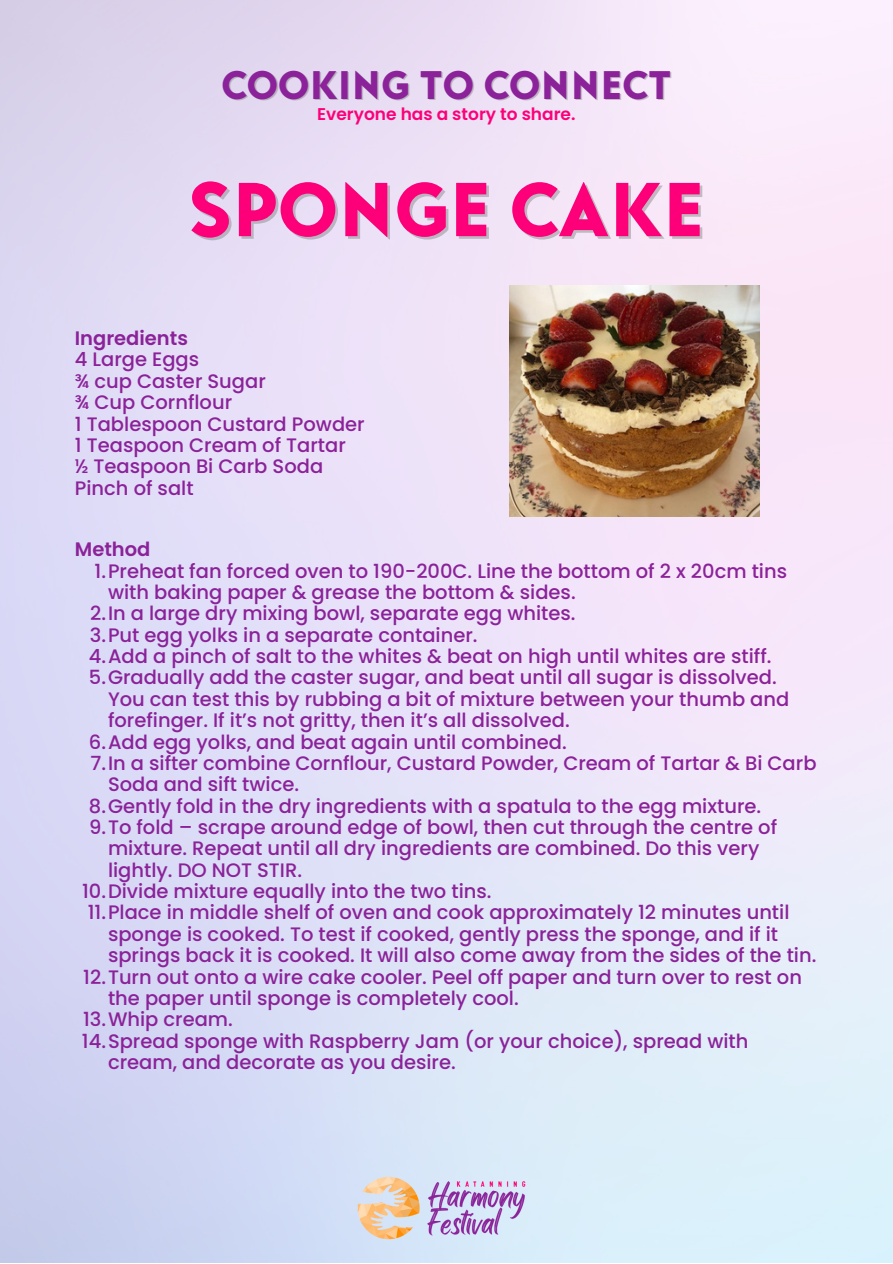
<style>
.page{position:relative;width:893px;height:1264px;background:#fff}
.page>*{position:absolute;margin:0;border:0;box-sizing:border-box;transform-origin:0 0}
.t1{font:75px "Baro";color:#fd0079}
.t2{font:39.3px "Baro";color:#8b2299}
.t3{font:500 19.5px/21.3px "Poppins";color:#8b2299}
.t4{font:600 19.5px "Poppins";color:#8b2299}
.t5{font:600 16.95px "Poppins";color:#fd0079}
</style>
<div class="page">
<img style="left:0;top:0;width:892px;height:1262px">
<img style="left:510px;top:285px;width:249px;height:232px">
<img style="left:354px;top:1173px;width:184px;height:67px">
<h2 class="t2" style="left:221px;top:61px;width:451px">COOKING TO CONNECT</h2>
<p class="t5" style="left:317px;top:102px;width:260px">Everyone has a story to share.</p>
<h1 class="t1" style="left:188px;top:165px;width:517px">SPONGE CAKE</h1>
<p class="t4" style="left:75px;top:324px;width:115px">Ingredients</p>
<p class="t3" style="left:75px;top:349px;width:291px">4 Large Eggs<br>¾ cup Caster Sugar<br>¾ Cup Cornflour<br>1 Tablespoon Custard Powder<br>1 Teaspoon Cream of Tartar<br>½ Teaspoon Bi Carb Soda<br>Pinch of salt</p>
<p class="t4" style="left:75px;top:535px;width:77px">Method</p>
<p class="t3" style="left:95px;top:560px;width:694px">1.Preheat fan forced oven to 190-200C. Line the bottom of 2 x 20cm tins</p>
<p class="t3" style="left:108px;top:581px;width:469px">with baking paper &amp; grease the bottom &amp; sides.</p>
<p class="t3" style="left:90px;top:603px;width:487px">2.In a large dry mixing bowl, separate egg whites.</p>
<p class="t3" style="left:90px;top:624px;width:389px">3.Put egg yolks in a separate container.</p>
<p class="t3" style="left:89px;top:645px;width:684px">4.Add a pinch of salt to the whites &amp; beat on high until whites are stiff.</p>
<p class="t3" style="left:89px;top:667px;width:689px">5.Gradually add the caster sugar, and beat until all sugar is dissolved.</p>
<p class="t3" style="left:108px;top:688px;width:682px">You can test this by rubbing a bit of mixture between your thumb and</p>
<p class="t3" style="left:108px;top:709px;width:463px">forefinger. If it’s not gritty, then it’s all dissolved.</p>
<p class="t3" style="left:89px;top:731px;width:479px">6.Add egg yolks, and beat again until combined.</p>
<p class="t3" style="left:90px;top:752px;width:727px">7.In a sifter combine Cornflour, Custard Powder, Cream of Tartar &amp; Bi Carb</p>
<p class="t3" style="left:108px;top:773px;width:192px">Soda and sift twice.</p>
<p class="t3" style="left:89px;top:795px;width:673px">8.Gently fold in the dry ingredients with a spatula to the egg mixture.</p>
<p class="t3" style="left:89px;top:816px;width:689px">9.To fold – scrape around edge of bowl, then cut through the centre of</p>
<p class="t3" style="left:108px;top:837px;width:652px">mixture. Repeat until all dry ingredients are combined. Do this very</p>
<p class="t3" style="left:108px;top:859px;width:196px">lightly. DO NOT STIR.</p>
<p class="t3" style="left:82px;top:880px;width:411px">10.Divide mixture equally into the two tins.</p>
<p class="t3" style="left:88px;top:902px;width:703px">11.Place in middle shelf of oven and cook approximately 12 minutes until</p>
<p class="t3" style="left:108px;top:923px;width:671px">sponge is cooked. To test if cooked, gently press the sponge, and if it</p>
<p class="t3" style="left:108px;top:944px;width:709px">springs back it is cooked. It will also come away from the sides of the tin.</p>
<p class="t3" style="left:83px;top:966px;width:720px">12.Turn out onto a wire cake cooler. Peel off paper and turn over to rest on</p>
<p class="t3" style="left:108px;top:987px;width:412px">the paper until sponge is completely cool.</p>
<p class="t3" style="left:83px;top:1008px;width:151px">13.Whip cream.</p>
<p class="t3" style="left:82px;top:1030px;width:668px">14.Spread sponge with Raspberry Jam (or your choice), spread with</p>
<p class="t3" style="left:108px;top:1051px;width:349px">cream, and decorate as you desire.</p>
</div>
